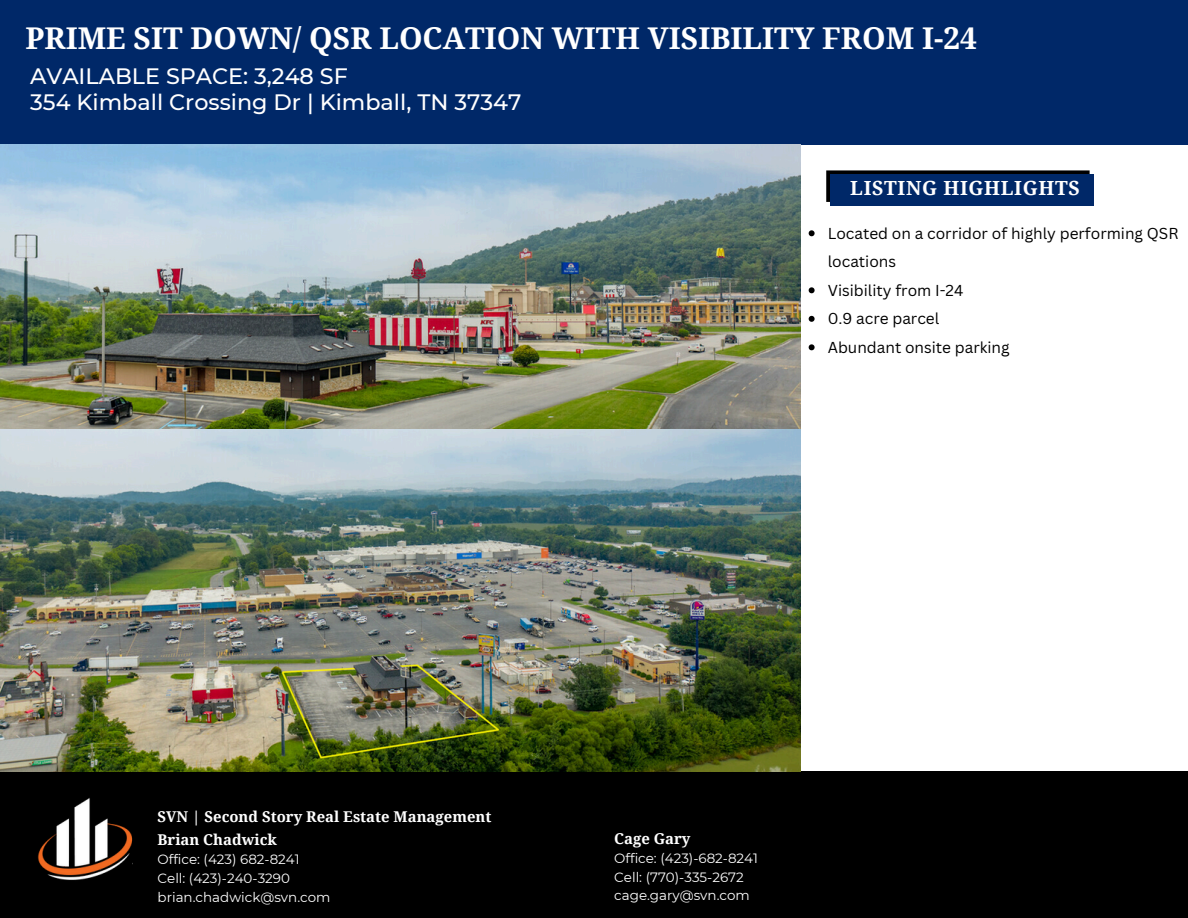
<style>
.page{position:relative;width:1188px;height:918px;background:#fff}
.page>*{position:absolute;margin:0;border:0;box-sizing:border-box;transform-origin:0 0}
.t1{font:700 30px "Noto Serif";color:#fff}
.t2{font:500 22.2px/25.8px "Montserrat";color:#fff}
.t3{font:700 19.5px "Noto Serif";letter-spacing:.035em;color:#fff}
.t4{font:15.45px/28.5px "Canva Sans";color:#000}
.t5{font:700 14.85px "Noto Serif";color:#fff}
.t6{font:13.5px "Montserrat";color:#fff}
</style>
<div class="page">
<div style="left:0;top:0;width:1188px;height:145px;background:#002868"></div>
<svg style="left:826px;top:170px;width:264px;height:32px"></svg>
<div style="left:831px;top:175px;width:263px;height:31px;background:#002868"></div>
<div style="left:0;top:771px;width:1188px;height:147px;background:#000"></div>
<img style="left:37px;top:798px;width:96px;height:82px">
<img style="left:0;top:145px;width:801px;height:627px">
<svg style="left:809px;top:230px;width:6px;height:6px"></svg>
<svg style="left:809px;top:287px;width:6px;height:6px"></svg>
<svg style="left:809px;top:316px;width:6px;height:6px"></svg>
<svg style="left:809px;top:344px;width:6px;height:6px"></svg>
<h3 class="t1" style="left:25px;top:17px;width:953px">PRIME SIT DOWN/ QSR LOCATION WITH VISIBILITY FROM I-24</h3>
<p class="t2" style="left:30px;top:63px;width:493px">AVAILABLE SPACE: 3,248 SF<br>354 Kimball Crossing Dr | Kimball, TN 37347</p>
<p class="t3" style="left:850px;top:174px;width:231px">LISTING HIGHLIGHTS</p>
<p class="t4" style="left:828px;top:218px;width:352px">Located on a corridor of highly performing QSR locations</p>
<p class="t4" style="left:828px;top:275px;width:137px">Visibility from I-24</p>
<p class="t4" style="left:828px;top:304px;width:113px">0.9 acre parcel</p>
<p class="t4" style="left:828px;top:332px;width:183px">Abundant onsite parking</p>
<p class="t5" style="left:158px;top:806px;width:336px">SVN | Second Story Real Estate Management</p>
<h4 class="t5" style="left:158px;top:829px;width:121px">Brian Chadwick</h4>
<p class="t6" style="left:158px;top:851px;width:144px">Office: (423) 682-8241</p>
<p class="t6" style="left:158px;top:870px;width:134px">Cell: (423)-240-3290</p>
<p class="t6" style="left:158px;top:889px;width:174px">brian.chadwick@svn.com</p>
<p class="t5" style="left:614px;top:828px;width:78px">Cage Gary</p>
<p class="t6" style="left:614px;top:850px;width:145px">Office: (423)-682-8241</p>
<p class="t6" style="left:614px;top:869px;width:131px">Cell: (770)-335-2672</p>
<p class="t6" style="left:614px;top:887px;width:137px">cage.gary@svn.com</p>
</div>
